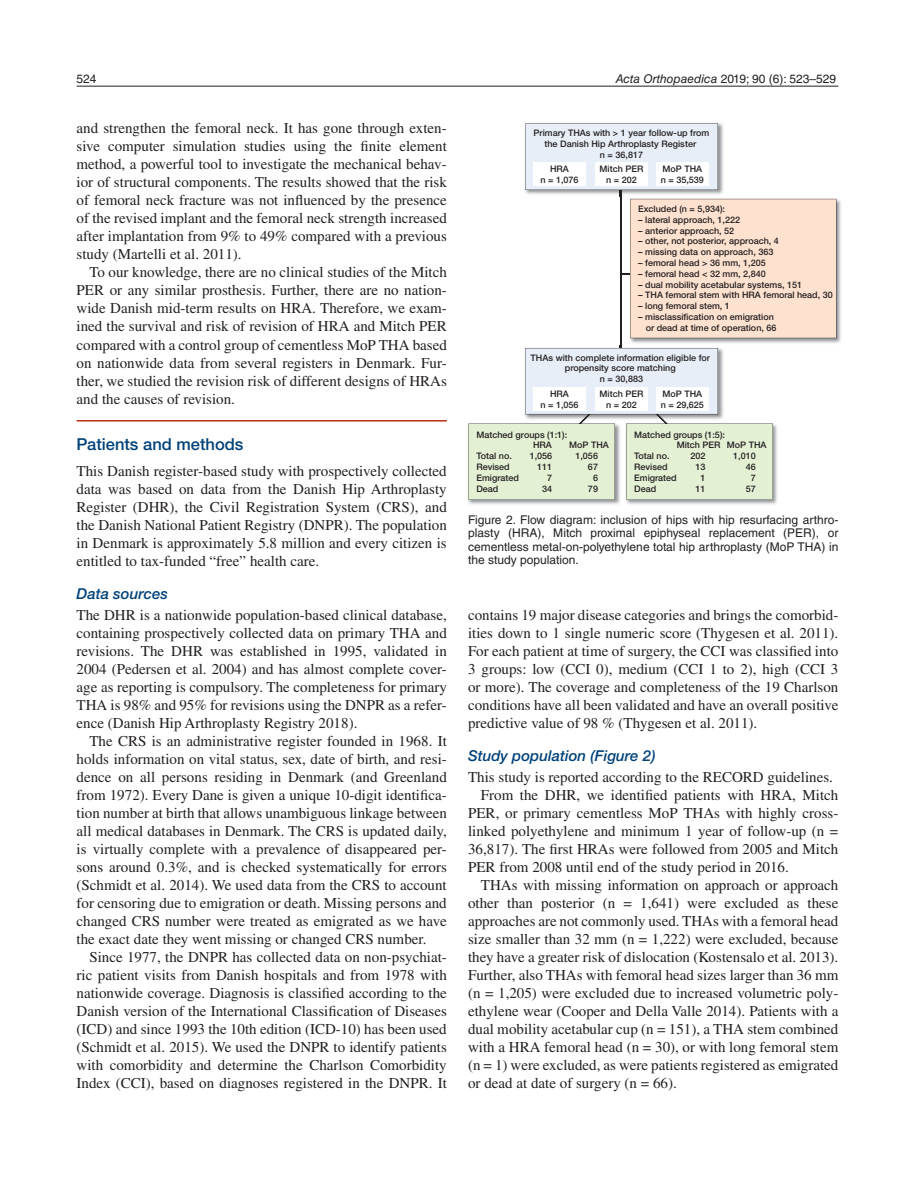
<style>
.page{position:relative;width:915px;height:1191px;background:#fff}
.page>*{position:absolute;margin:0;border:0;box-sizing:border-box;transform-origin:0 0}
.t1{font:500 16.5px "Helvetica Neue LTW1 G";color:#004279}
.t2{font:15px/18px "Times";color:#231f20;text-align:justify}
.t3{font:italic 500 15px "Helvetica Neue LTW1 G";color:#004279}
.t4{font:12px/13.5px "Helvetica LT Std";color:#231f20;text-align:justify}
.t5{font:500 9px/10.8px "Helvetica Neue LTW1 G";color:#231f20;text-align:center}
.s1{font-style:italic}
</style>
<div class="page">
<hr style="left:77px;top:86px;width:761px;height:1px;background:#231f20">
<hr style="left:77px;top:420px;width:369px;height:1px;background:#bc2e18">
<hr style="left:619px;top:181px;width:2px;height:191px;background:#231f20">
<img style="left:468px;top:499px;width:152px;height:6px">
<img style="left:630px;top:198px;width:211px;height:145px">
<svg style="left:525px;top:123px;width:311px;height:215px"></svg>
<img style="left:626px;top:423px;width:151px;height:82px">
<svg style="left:468px;top:348px;width:304px;height:151px"></svg>
<div style="left:594px;top:387px;width:53px;height:24px;background:#fff"></div>
<div style="left:533px;top:387px;width:52px;height:24px;background:#fff"></div>
<div style="left:656px;top:387px;width:52px;height:24px;background:#fff"></div>
<p class="t4" style="left:77px;top:72px;width:22px">524</p>
<p class="t4" style="left:615px;top:72px;width:222px"><span class="s1">Acta Orthopaedica</span> 2019; 90 (6): 523–529</p>
<p class="t2" style="left:77px;top:119px;width:371px">and strengthen the femoral neck. It has gone through exten&shy;sive computer simulation studies using the finite element method, a powerful tool to investigate the mechanical behav&shy;ior of structural components. The results showed that the risk of femoral neck fracture was not influenced by the presence of the revised implant and the femoral neck strength increased after implantation from 9% to 49% compared with a previous study (Martelli et al. 2011).</p>
<p class="t2" style="left:77px;top:263px;width:371px;text-indent:13px">To our knowledge, there are no clinical studies of the Mitch PER or any similar prosthesis. Further, there are no nation&shy;wide Danish mid-term results on HRA. Therefore, we exam&shy;ined the survival and risk of revision of HRA and Mitch PER compared with a control group of cementless MoP THA based on nationwide data from several registers in Denmark. Fur&shy;ther, we studied the revision risk of different designs of HRAs and the causes of revision.</p>
<p class="t1" style="left:77px;top:434px;width:168px">Patients and methods</p>
<p class="t2" style="left:77px;top:461px;width:371px">This Danish register-based study with prospectively collected data was based on data from the Danish Hip Arthroplasty Register (DHR), the Civil Registration System (CRS), and the Danish National Patient Registry (DNPR). The population in Denmark is approximately 5.8 million and every citizen is entitled to tax-funded “free” health care.</p>
<p class="t3" style="left:77px;top:584px;width:93px">Data sources</p>
<p class="t2" style="left:77px;top:605px;width:371px">The DHR is a nationwide population-based clinical database, containing prospectively collected data on primary THA and revisions. The DHR was established in 1995, validated in 2004 (Pedersen et al. 2004) and has almost complete cover&shy;age as reporting is compulsory. The completeness for primary THA is 98% and 95% for revisions using the DNPR as a refer&shy;ence (Danish Hip Arthroplasty Registry 2018).</p>
<p class="t2" style="left:77px;top:731px;width:371px;text-indent:13px">The CRS is an administrative register founded in 1968. It holds information on vital status, sex, date of birth, and resi&shy;dence on all persons residing in Denmark (and Greenland from 1972). Every Dane is given a unique 10-digit identifica&shy;tion number at birth that allows unambiguous linkage between all medical databases in Denmark. The CRS is updated daily, is virtually complete with a prevalence of disappeared per&shy;sons around 0.3%, and is checked systematically for errors (Schmidt et al. 2014). We used data from the CRS to account for censoring due to emigration or death. Missing persons and changed CRS number were treated as emigrated as we have the exact date they went missing or changed CRS number.</p>
<p class="t2" style="left:77px;top:947px;width:371px;text-indent:13px">Since 1977, the DNPR has collected data on non-psychiat&shy;ric patient visits from Danish hospitals and from 1978 with nationwide coverage. Diagnosis is classified according to the Danish version of the International Classification of Diseases (ICD) and since 1993 the 10th edition (ICD-10) has been used (Schmidt et al. 2015). We used the DNPR to identify patients with comorbidity and determine the Charlson Comorbidity Index (CCI), based on diagnoses registered in the DNPR. It</p>
<p class="t5" style="left:533px;top:128px;width:177px">Primary THAs with &gt; 1 year follow-up from the Danish Hip Arthroplasty Register<br>n = 36,817</p>
<p class="t5" style="left:599px;top:164px;width:45px">Mitch PER n = 202</p>
<p class="t5" style="left:540px;top:164px;width:40px">HRA<br>n = 1,076</p>
<p class="t5" style="left:660px;top:164px;width:45px;text-align:left">MoP THA n = 35,539</p>
<p class="t5" style="left:638px;top:203px;width:88px">Excluded (n = 5,934):</p>
<p class="t5" style="left:638px;top:214px;width:103px">– lateral approach, 1,222</p>
<p class="t5" style="left:638px;top:225px;width:98px">– anterior approach, 52</p>
<p class="t5" style="left:638px;top:236px;width:142px">– other, not posterior, approach, 4</p>
<p class="t5" style="left:638px;top:246px;width:137px">– missing data on approach, 363</p>
<p class="t5" style="left:638px;top:257px;width:129px">– femoral head &gt; 36 mm, 1,205</p>
<p class="t5" style="left:638px;top:268px;width:129px">– femoral head &lt; 32 mm, 2,840</p>
<p class="t5" style="left:638px;top:279px;width:165px">– dual mobility acetabular systems, 151</p>
<p class="t5" style="left:638px;top:290px;width:196px">– THA femoral stem with HRA femoral head, 30</p>
<p class="t5" style="left:638px;top:300px;width:93px">– long femoral stem, 1</p>
<p class="t5" style="left:638px;top:311px;width:140px;text-align:right">– misclassification on emigration or dead at time of operation, 66</p>
<p class="t5" style="left:530px;top:352px;width:181px">THAs with complete information eligible for propensity score matching<br>n = 30,883</p>
<p class="t5" style="left:599px;top:388px;width:45px">Mitch PER n = 202</p>
<p class="t5" style="left:540px;top:388px;width:40px">HRA<br>n = 1,056</p>
<p class="t5" style="left:660px;top:388px;width:45px;text-align:left">MoP THA n = 29,625</p>
<p class="t5" style="left:634px;top:429px;width:92px">Matched groups (1:5):</p>
<p class="t5" style="left:676px;top:440px;width:91px">Mitch PER MoP THA</p>
<p class="t5" style="left:634px;top:450px;width:37px">Total no.</p>
<p class="t5" style="left:690px;top:450px;width:17px">202</p>
<p class="t5" style="left:733px;top:450px;width:24px">1,010</p>
<p class="t5" style="left:634px;top:461px;width:35px">Revised</p>
<p class="t5" style="left:695px;top:461px;width:12px">13</p>
<p class="t5" style="left:745px;top:461px;width:12px">46</p>
<p class="t5" style="left:634px;top:472px;width:44px">Emigrated</p>
<p class="t5" style="left:700px;top:472px;width:7px">1</p>
<p class="t5" style="left:750px;top:472px;width:7px">7</p>
<p class="t5" style="left:634px;top:483px;width:24px">Dead</p>
<p class="t5" style="left:695px;top:483px;width:12px">11</p>
<p class="t5" style="left:745px;top:483px;width:12px">57</p>
<p class="t5" style="left:533px;top:429px;width:36px;text-align:left;text-indent:-57px">Matched groups (1:1):<br>HRA</p>
<p class="t5" style="left:569px;top:440px;width:41px">MoP THA</p>
<p class="t5" style="left:476px;top:450px;width:37px">Total no.</p>
<p class="t5" style="left:529px;top:450px;width:24px">1,056</p>
<p class="t5" style="left:575px;top:450px;width:24px">1,056</p>
<p class="t5" style="left:476px;top:461px;width:35px">Revised</p>
<p class="t5" style="left:537px;top:461px;width:17px">111</p>
<p class="t5" style="left:587px;top:461px;width:12px">67</p>
<p class="t5" style="left:476px;top:472px;width:44px">Emigrated</p>
<p class="t5" style="left:547px;top:472px;width:7px">7</p>
<p class="t5" style="left:592px;top:472px;width:7px">6</p>
<p class="t5" style="left:476px;top:483px;width:24px">Dead</p>
<p class="t5" style="left:542px;top:483px;width:12px">34</p>
<p class="t5" style="left:587px;top:483px;width:12px">79</p>
<p class="t4" style="left:468px;top:513px;width:371px">Figure 2. Flow diagram: inclusion of hips with hip resurfacing arthro&shy;plasty (HRA), Mitch proximal epiphyseal replacement (PER), or cementless metal-on-polyethylene total hip arthroplasty (MoP THA) in the study population.</p>
<p class="t2" style="left:468px;top:605px;width:371px">contains 19 major disease categories and brings the comorbid&shy;ities down to 1 single numeric score (Thygesen et al. 2011).<br>For each patient at time of surgery, the CCI was classified into 3 groups: low (CCI 0), medium (CCI 1 to 2), high (CCI 3 or more). The coverage and completeness of the 19 Charlson conditions have all been validated and have an overall positive predictive value of 98 % (Thygesen et al. 2011).</p>
<p class="t3" style="left:468px;top:746px;width:189px">Study population (Figure 2)</p>
<p class="t2" style="left:468px;top:767px;width:366px">This study is reported according to the RECORD guidelines.</p>
<p class="t2" style="left:480px;top:785px;width:359px">From the DHR, we identified patients with HRA, Mitch</p>
<p class="t2" style="left:468px;top:803px;width:371px">PER, or primary cementless MoP THAs with highly cross-</p>
<p class="t2" style="left:468px;top:821px;width:371px">linked polyethylene and minimum 1 year of follow-up (n =</p>
<p class="t2" style="left:468px;top:839px;width:371px">36,817). The first HRAs were followed from 2005 and Mitch</p>
<p class="t2" style="left:468px;top:857px;width:322px">PER from 2008 until end of the study period in 2016.</p>
<p class="t2" style="left:480px;top:875px;width:359px">THAs with missing information on approach or approach</p>
<p class="t2" style="left:468px;top:893px;width:371px">other than posterior (n = 1,641) were excluded as these</p>
<p class="t2" style="left:468px;top:911px;width:371px">approaches are not commonly used. THAs with a femoral head</p>
<p class="t2" style="left:468px;top:929px;width:371px">size smaller than 32 mm (n = 1,222) were excluded, because</p>
<p class="t2" style="left:468px;top:947px;width:371px">they have a greater risk of dislocation (Kostensalo et al. 2013).</p>
<p class="t2" style="left:468px;top:965px;width:371px">Further, also THAs with femoral head sizes larger than 36 mm</p>
<p class="t2" style="left:468px;top:983px;width:371px">(n = 1,205) were excluded due to increased volumetric poly-</p>
<p class="t2" style="left:468px;top:1001px;width:371px">ethylene wear (Cooper and Della Valle 2014). Patients with a</p>
<p class="t2" style="left:468px;top:1019px;width:371px">dual mobility acetabular cup (n = 151), a THA stem combined</p>
<p class="t2" style="left:468px;top:1037px;width:371px">with a HRA femoral head (n = 30), or with long femoral stem</p>
<p class="t2" style="left:468px;top:1055px;width:371px">(n = 1) were excluded, as were patients registered as emigrated</p>
<p class="t2" style="left:468px;top:1073px;width:210px">or dead at date of surgery (n = 66).</p>
</div>
